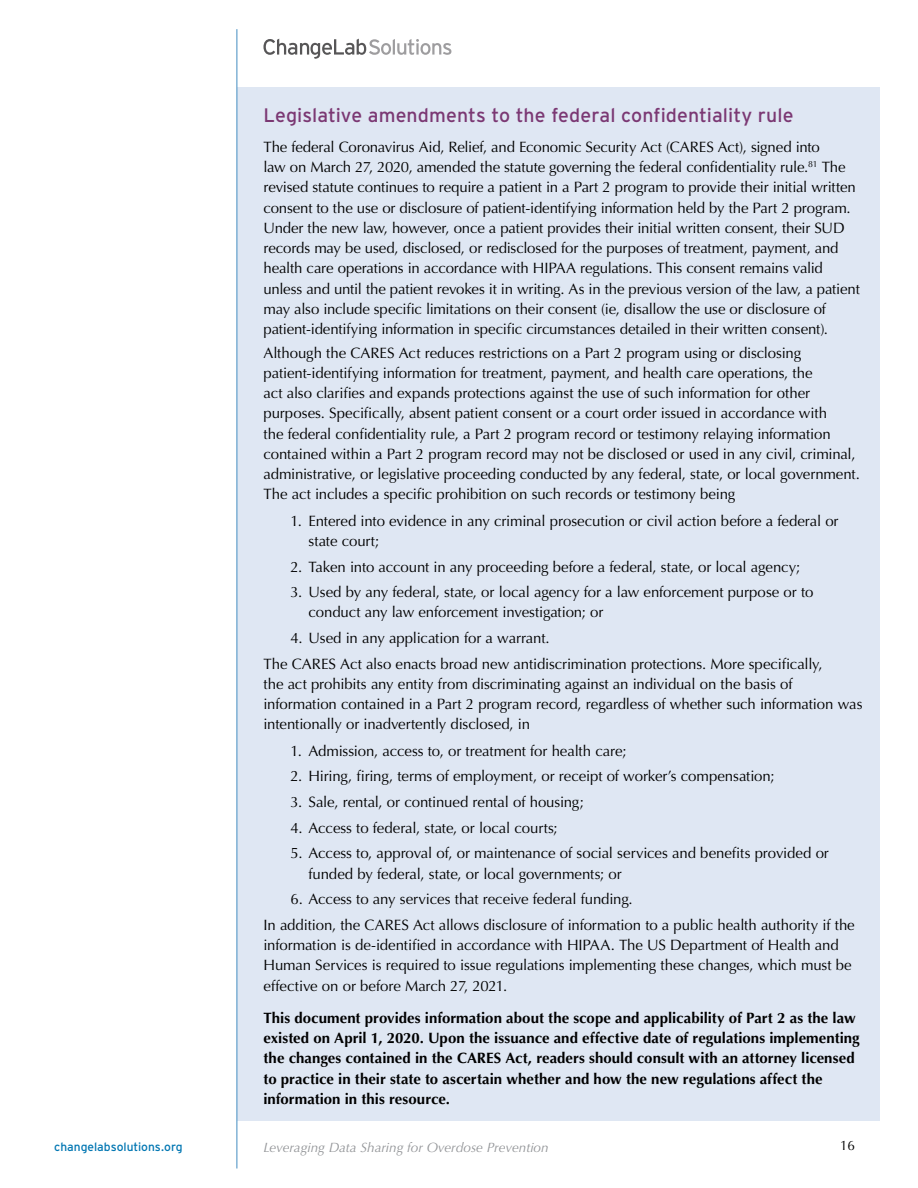
<style>
.page{position:relative;width:918px;height:1188px;background:#fff}
.page>*{position:absolute;margin:0;border:0;box-sizing:border-box;transform-origin:0 0}
.t1{font:19.5px "Interstate";letter-spacing:.005em;color:#7b3873}
.level_3{font:15px/20.2px "Optima";letter-spacing:-.01em;color:#000}
.text{font:15px/20.2px "Optima";letter-spacing:-.005em;color:#000}
.text-2{font:700 15px/20.2px "Optima";letter-spacing:.005em;color:#000}
.t2{font:italic 13.5px "Optima";color:#939598}
.t3{font:13.5px "Optima";color:#000}
.t4{font:12px "Interstate";color:#0076b2}
</style>
<div class="page">
<svg style="left:264px;top:39px;width:187px;height:20px"></svg>
<div style="left:237px;top:87px;width:642px;height:1033px;background:#dfe7f3"></div>
<hr style="left:237px;top:29px;width:1px;height:1139px;background:#438dc1">
<h2 class="t1" style="left:264px;top:104px;width:532px">Legislative amendments to the federal confidentiality rule</h2>
<p class="level_3" style="left:264px;top:137px;width:598px">The federal Coronavirus Aid, Relief, and Economic Security Act (CARES Act), signed into<br>law on March 27, 2020, amended the statute governing the federal confidentiality rule.<sup>81</sup> The revised statute continues to require a patient in a Part 2 program to provide their initial written consent to the use or disclosure of patient-identifying information held by the Part 2 program.<br>Under the new law, however, once a patient provides their initial written consent, their SUD records may be used, disclosed, or redisclosed for the purposes of treatment, payment, and health care operations in accordance with HIPAA regulations. This consent remains valid unless and until the patient revokes it in writing. As in the previous version of the law, a patient may also include specific limitations on their consent (ie, disallow the use or disclosure of patient-identifying information in specific circumstances detailed in their written consent).</p>
<p class="text" style="left:264px;top:343px;width:598px">Although the CARES Act reduces restrictions on a Part 2 program using or disclosing patient-identifying information for treatment, payment, and health care operations, the<br>act also clarifies and expands protections against the use of such information for other purposes. Specifically, absent patient consent or a court order issued in accordance with<br>the federal confidentiality rule, a Part 2 program record or testimony relaying information contained within a Part 2 program record may not be disclosed or used in any civil, criminal, administrative, or legislative proceeding conducted by any federal, state, or local government.<br>The act includes a specific prohibition on such records or testimony being</p>
<p class="level_3" style="left:309px;top:511px;width:532px;text-indent:-18px">1. Entered into evidence in any criminal prosecution or civil action before a federal or state court;</p>
<p class="level_3" style="left:291px;top:557px;width:511px">2. Taken into account in any proceeding before a federal, state, or local agency;</p>
<p class="level_3" style="left:309px;top:582px;width:506px;text-indent:-18px">3. Used by any federal, state, or local agency for a law enforcement purpose or to conduct any law enforcement investigation; or</p>
<p class="level_3" style="left:291px;top:628px;width:261px">4. Used in any application for a warrant.</p>
<p class="text" style="left:264px;top:654px;width:601px">The CARES Act also enacts broad new antidiscrimination protections. More specifically,<br>the act prohibits any entity from discriminating against an individual on the basis of information contained in a Part 2 program record, regardless of whether such information was intentionally or inadvertently disclosed, in</p>
<p class="level_3" style="left:291px;top:741px;width:338px">1. Admission, access to, or treatment for health care;</p>
<p class="level_3" style="left:291px;top:766px;width:486px">2. Hiring, firing, terms of employment, or receipt of worker’s compensation;</p>
<p class="level_3" style="left:291px;top:792px;width:295px">3. Sale, rental, or continued rental of housing;</p>
<p class="level_3" style="left:291px;top:818px;width:269px">4. Access to federal, state, or local courts;</p>
<p class="level_3" style="left:309px;top:843px;width:522px;text-indent:-18px">5. Access to, approval of, or maintenance of social services and benefits provided or funded by federal, state, or local governments; or</p>
<p class="level_3" style="left:291px;top:889px;width:344px">6. Access to any services that receive federal funding.</p>
<p class="text" style="left:264px;top:915px;width:593px">In addition, the CARES Act allows disclosure of information to a public health authority if the information is de-identified in accordance with HIPAA. The US Department of Health and Human Services is required to issue regulations implementing these changes, which must be effective on or before March 27, 2021.</p>
<p class="text-2" style="left:264px;top:1008px;width:598px">This document provides information about the scope and applicability of Part 2 as the law existed on April 1, 2020. Upon the issuance and effective date of regulations implementing the changes contained in the CARES Act, readers should consult with an attorney licensed to practice in their state to ascertain whether and how the new regulations affect the information in this resource.</p>
<p class="t4" style="left:54px;top:1140px;width:130px">changelabsolutions.org</p>
<p class="t2" style="left:264px;top:1140px;width:287px">Leveraging Data Sharing for Overdose Prevention</p>
<p class="t3" style="left:840px;top:1138px;width:17px">16</p>
</div>
